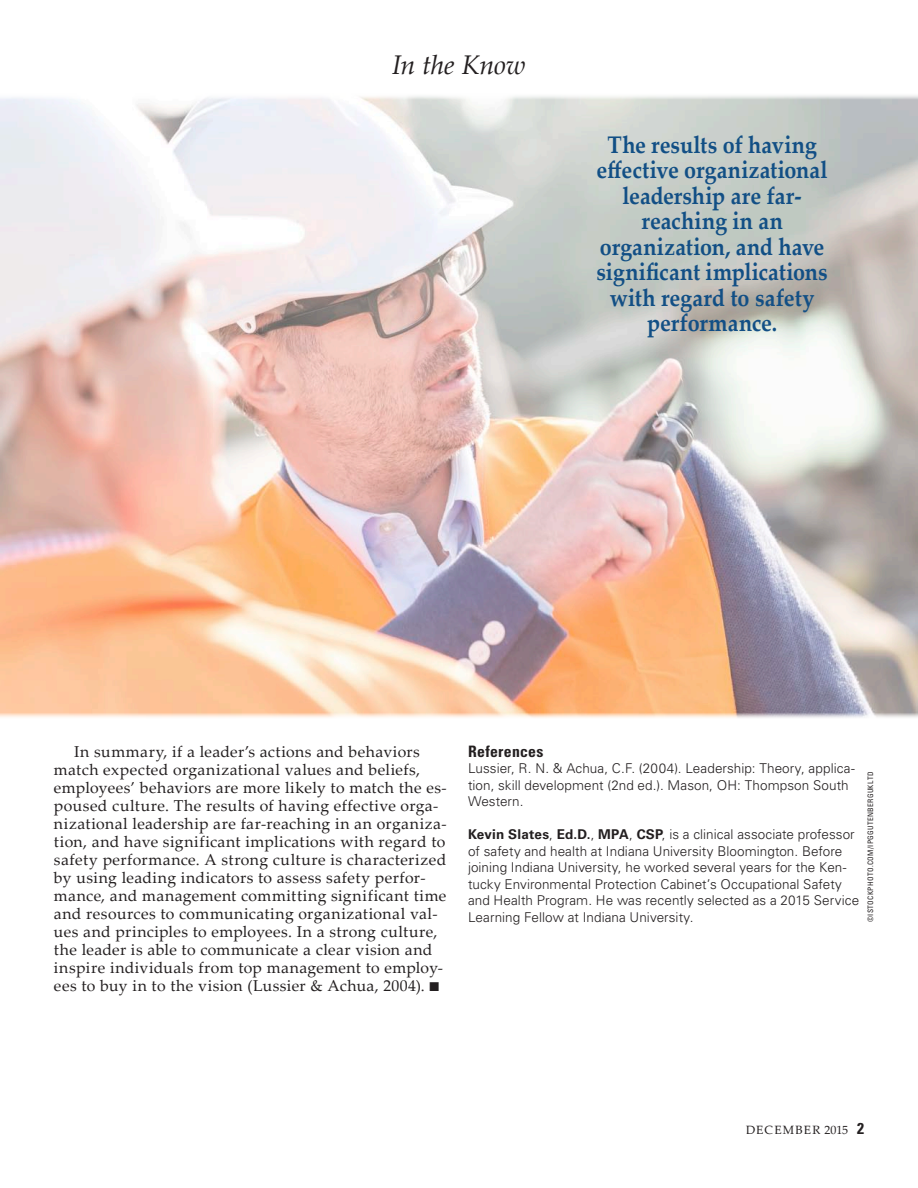
<style>
.page{position:relative;width:918px;height:1188px;background:#fff}
.page>*{position:absolute;margin:0;border:0;box-sizing:border-box;transform-origin:0 0}
.t1{font:italic 27px "Palatino Linotype";letter-spacing:-.005em;color:#231f20}
.t2{font:700 24px/25.5px "Palatino Linotype";letter-spacing:.005em;color:#124f85;text-align:center;scale:.9 1}
.t3{font:15.75px/18px "Palatino Linotype";letter-spacing:.025em;color:#231f20}
.t4{font:700 condensed 15.75px "Univers LT Std";letter-spacing:.02em;color:#231f20}
.t5{font:300 13.5px/16.5px "Univers LT Std";letter-spacing:.005em;color:#231f20}
.t6{font:12px "Palatino Linotype";letter-spacing:.08em;color:#231f20}
.t7{font:condensed 7.5px "Univers LT Std";letter-spacing:.045em;color:#231f20}
.s1{font-weight:700}
.s2{font-family:"Univers LT Std";font-weight:700;font-stretch:condensed;font-size:15.75px}
</style>
<div class="page">
<img style="left:0;top:95px;width:918px;height:623px">
<h1 class="t1" style="left:392px;top:45px;width:135px">In the Know</h1>
<h2 class="t2" style="left:597px;top:131px;width:258px">The results of having effective organizational leadership are far&shy;reaching in an organization, and have significant implications with regard to safety performance.</h2>
<p class="t3" style="left:54px;top:742px;width:394px;text-indent:20px">In summary, if a leader’s actions and behaviors match expected organizational values and beliefs, employees’ behaviors are more likely to match the es&shy;poused culture. The results of having effective orga&shy;nizational leadership are far-reaching in an organiza&shy;tion, and have significant implications with regard to safety performance. A strong culture is characterized by using leading indicators to assess safety perfor&shy;mance, and management committing significant time and resources to communicating organizational val&shy;ues and principles to employees. In a strong culture, the leader is able to communicate a clear vision and inspire individuals from top management to employ&shy;ees to buy in to the vision (Lussier &amp; Achua, 2004). ■</p>
<p class="t4" style="left:468px;top:741px;width:77px">References</p>
<p class="t5" style="left:468px;top:760px;width:388px">Lussier, R. N. &amp; Achua, C.F. (2004). Leadership: Theory, applica&shy;tion, skill development (2nd ed.). Mason, OH: Thompson South<br>Western.</p>
<p class="t5" style="left:468px;top:826px;width:393px"><span class="s1">Kevin Slates</span>, <span class="s1">Ed.D.</span>, <span class="s1">MPA</span>, <span class="s1">CSP</span>, is a clinical associate professor of safety and health at Indiana University Bloomington. Before joining Indiana University, he worked several years for the Ken&shy;tucky Environmental Protection Cabinet’s Occupational Safety and Health Program. He was recently selected as a 2015 Service Learning Fellow at Indiana University.</p>
<p class="t7" style="left:866px;top:922px;width:152px;rotate:-90deg">©istockphoto.com/IPGGutenbergUKLtd</p>
<p class="t6" style="left:746px;top:1121px;width:119px">December 2015 <span class="s2">2</span></p>
</div>
